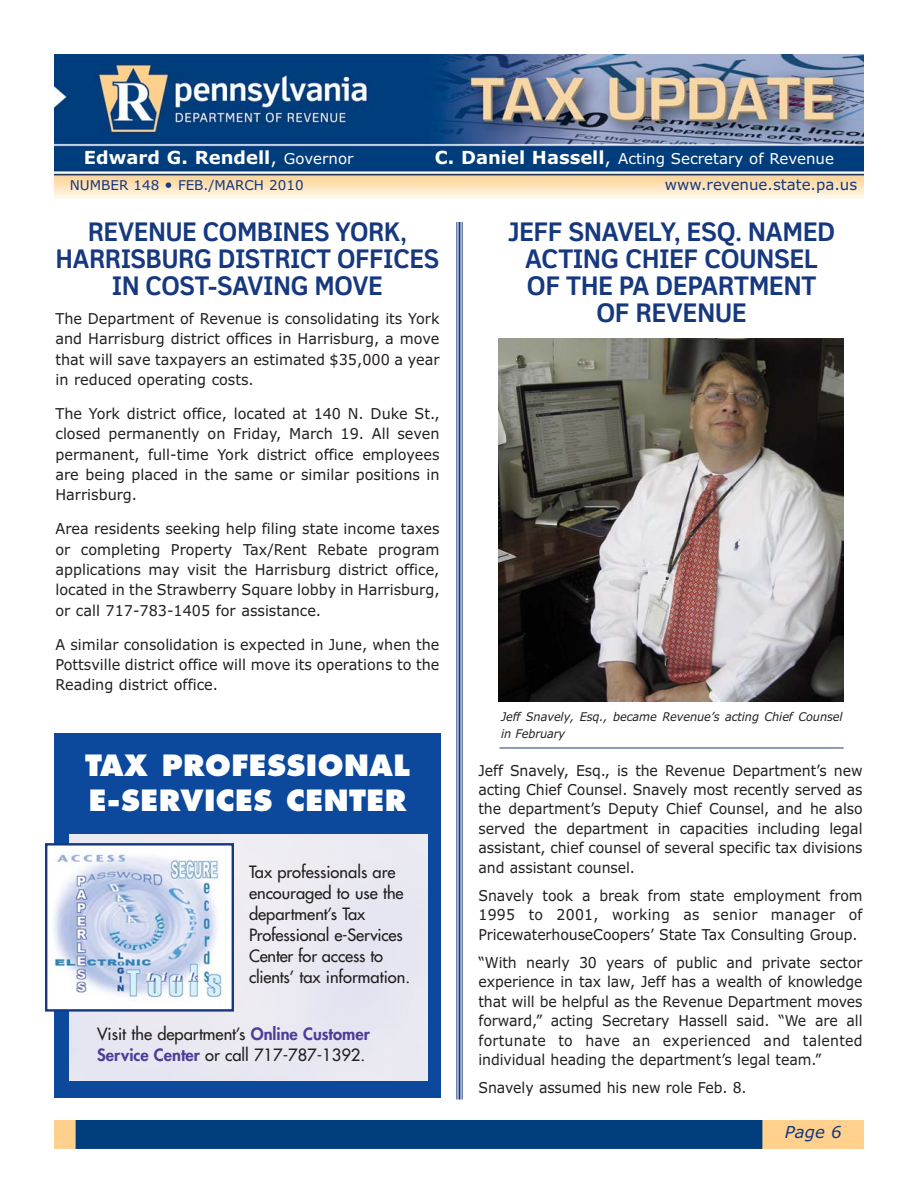
<style>
.page{position:relative;width:918px;height:1188px;background:#fff}
.page>*{position:absolute;margin:0;border:0;box-sizing:border-box;transform-origin:0 0}
.t1{font:800 28.5px/35.2px "Futura";letter-spacing:.015em;color:#fff}
.t2{font:700 25.5px/27px "Felbridge Std";color:#15387f;text-align:center;scale:.96 1}
.t3{font:700 25.5px/27px "Felbridge Std";color:#15387f;text-align:center;scale:.94 1}
.t4{font:700 18px "Verdana";color:#fff}
.t5{font:16.5px/21px "Futura";color:#231f20}
.t6{font:italic 16.5px "Verdana";color:#15387f}
.t7{font:15px/20.4px "Verdana";color:#231f20;text-align:justify;scale:.96 1}
.t8{font:15px/19.4px "Verdana";color:#231f20;text-align:justify;scale:.94 1}
.t9{font:15px "Verdana";color:#fff}
.t10{font:15px "Verdana";color:#15387f}
.t11{font:13.5px "Verdana";color:#15387f}
.t12{font:italic 12px/17.1px "Verdana";letter-spacing:-.005em;color:#231f20;scale:.94 1}
.s1{font-weight:400}
.s2{font-weight:400;font-size:15px}
.s3{font-weight:700;font-size:18px}
.s4{font-size:18px}
.s5{font-size:15px}
.s6{font-weight:800;color:#4e3c98}
</style>
<div class="page">
<img style="left:54px;top:1120px;width:810px;height:28px">
<img style="left:54px;top:54px;width:810px;height:145px">
<hr style="left:462px;top:222px;width:1px;height:878px;background:#15387f">
<hr style="left:459px;top:222px;width:2px;height:878px;background:#15387f">
<hr style="left:457px;top:222px;width:1px;height:878px;background:#15387f">
<img style="left:499px;top:338px;width:344px;height:364px">
<div style="left:54px;top:734px;width:387px;height:364px;background:#0c499c"></div>
<div style="left:69px;top:834px;width:359px;height:246px;background:#e9e9f1"></div>
<img style="left:52px;top:846px;width:179px;height:163px">
<div style="left:45px;top:843px;width:189px;height:169px;border:2px solid #15387f"></div>
<hr style="left:500px;top:748px;width:344px;height:1px;background:#15387f">
<p class="t4" style="left:84px;top:151px;width:271px">Edward G. Rendell<span class="s1">,</span> <span class="s2">Governor</span></p>
<p class="t9" style="left:435px;top:153px;width:401px"><span class="s3">C. Daniel Hassell</span><span class="s4">,</span> Acting Secretary of Revenue</p>
<p class="t11" style="left:70px;top:180px;width:235px">NUMBER 148 <span class="s5">•</span> FEB./MARCH 2010</p>
<p class="t10" style="left:665px;top:178px;width:194px">www.revenue.state.pa.us</p>
<h2 class="t3" style="left:56px;top:219px;width:409px">REVENUE COMBINES YORK,<br>HARRISBURG DISTRICT OFFICES<br>IN COST-SAVING MOVE</h2>
<p class="t7" style="left:56px;top:309px;width:402px">The Department of Revenue is consolidating its York and Harrisburg district offices in Harrisburg, a move that will save taxpayers an estimated $35,000 a year in reduced operating costs.</p>
<p class="t7" style="left:56px;top:404px;width:402px">The York district office, located at 140 N. Duke St., closed permanently on Friday, March 19. All seven permanent, full-time York district office employees are being placed in the same or similar positions in Harrisburg.</p>
<p class="t7" style="left:56px;top:520px;width:402px">Area residents seeking help filing state income taxes or completing Property Tax/Rent Rebate program applications may visit the Harrisburg district office, located in the Strawberry Square lobby in Harrisburg, or call 717-783-1405 for assistance.</p>
<p class="t7" style="left:56px;top:635px;width:402px">A similar consolidation is expected in June, when the Pottsville district office will move its operations to the Reading district office.</p>
<h1 class="t1" style="left:85px;top:750px;width:326px">TAX PROFESSIONAL<br>E-SERVICES CENTER</h1>
<p class="t5" style="left:249px;top:863px;width:163px">Tax professionals are encouraged to use the department’s Tax<br>Professional e-Services<br>Center for access to clients’ tax information.</p>
<p class="t5" style="left:97px;top:1025px;width:274px">Visit the department’s <span class="s6">Online Customer<br>Service Center</span> or call 717-787-1392.</p>
<h2 class="t2" style="left:508px;top:219px;width:342px">JEFF SNAVELY, ESQ. NAMED<br>ACTING CHIEF COUNSEL<br>OF THE PA DEPARTMENT<br>OF REVENUE</h2>
<p class="t12" style="left:501px;top:709px;width:365px">Jeff Snavely, Esq., became Revenue’s acting Chief Counsel in February</p>
<p class="t8" style="left:478px;top:762px;width:410px">Jeff Snavely, Esq., is the Revenue Department’s new acting Chief Counsel. Snavely most recently served as the department’s Deputy Chief Counsel, and he also served the department in capacities including legal assistant, chief counsel of several specific tax divisions and assistant counsel.</p>
<p class="t8" style="left:478px;top:887px;width:410px">Snavely took a break from state employment from 1995 to 2001, working as senior manager of PricewaterhouseCoopers’ State Tax Consulting Group.</p>
<p class="t8" style="left:478px;top:954px;width:410px">“With nearly 30 years of public and private sector experience in tax law, Jeff has a wealth of knowledge that will be helpful as the Revenue Department moves forward,” acting Secretary Hassell said. “We are all fortunate to have an experienced and talented individual heading the department’s legal team.”</p>
<p class="t8" style="left:478px;top:1080px;width:287px">Snavely assumed his new role Feb. 8.</p>
<p class="t6" style="left:785px;top:1126px;width:58px">Page 6</p>
</div>
